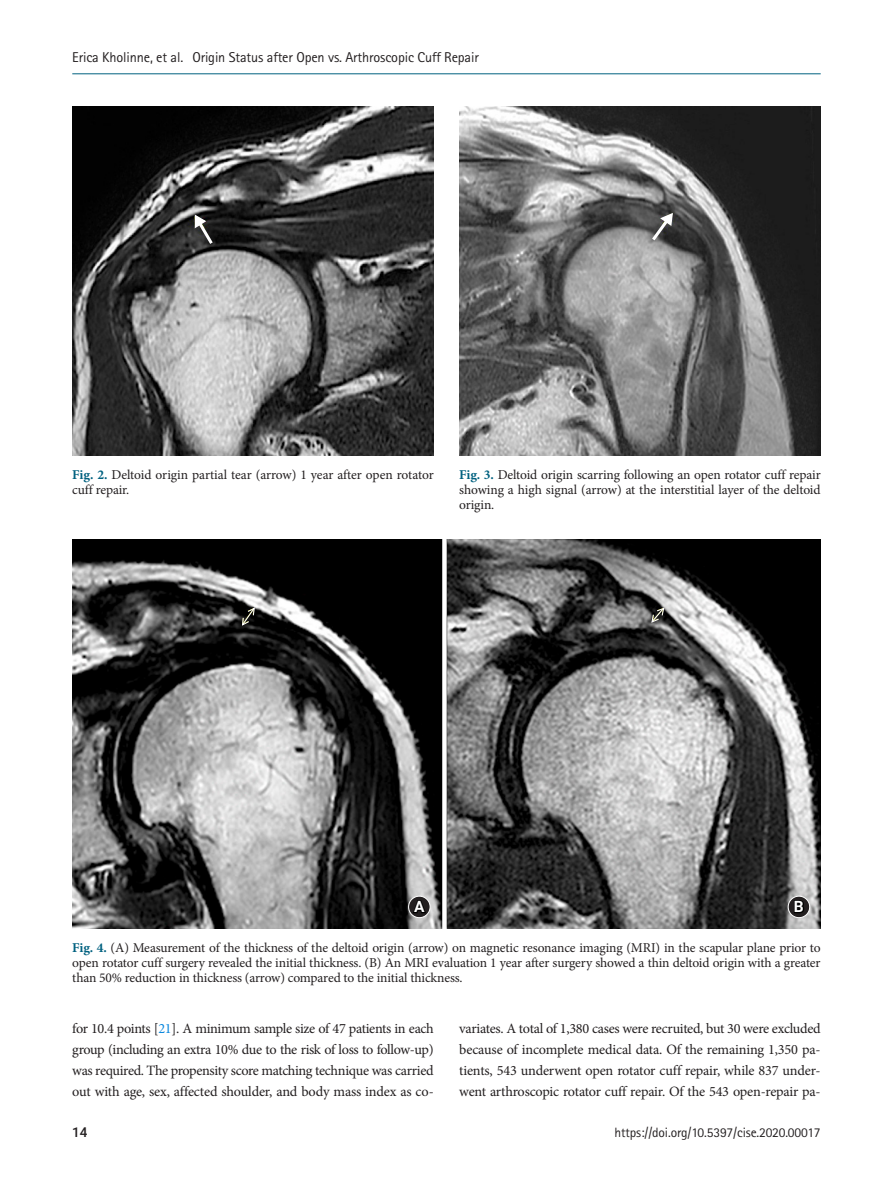
<style>
.page{position:relative;width:893px;height:1191px;background:#fff}
.page>*{position:absolute;margin:0;border:0;box-sizing:border-box;transform-origin:0 0}
.t1{font:700 15.6px "Roboto";color:#fff}
.body{font:14.25px/21.3px "Minion Pro";letter-spacing:-.015em;color:#231f20;text-align:justify}
.t2{font:14.25px "Rotis Sans Serif Std";letter-spacing:-.01em;color:#231f20}
.fig-caption{font:13.5px/15px "Minion Pro";letter-spacing:-.01em;color:#231f20;text-align:justify}
.t3{font:13.5px "Rotis Sans Serif Std";letter-spacing:-.01em;color:#231f20}
.t4{font:500 13.5px "Roboto";color:#231f20}
.s1{font-weight:700;color:#006180}
.s2{color:#0b88de}
</style>
<div class="page">
<img style="left:72px;top:106px;width:362px;height:349px">
<img style="left:459px;top:106px;width:362px;height:349px">
<img style="left:72px;top:539px;width:749px;height:389px">
<svg style="left:788px;top:896px;width:22px;height:21px"></svg>
<div style="left:788px;top:895px;width:22px;height:23px;border:1px solid #fff;border-radius:50%"></div>
<svg style="left:793px;top:898px;width:13px;height:16px"></svg>
<svg style="left:409px;top:896px;width:21px;height:21px"></svg>
<div style="left:408px;top:895px;width:22px;height:23px;border:1px solid #fff;border-radius:50%"></div>
<svg style="left:411px;top:899px;width:17px;height:16px"></svg>
<svg style="left:241px;top:606px;width:14px;height:20px"></svg>
<svg style="left:651px;top:607px;width:14px;height:16px"></svg>
<svg style="left:649px;top:212px;width:25px;height:32px"></svg>
<svg style="left:193px;top:214px;width:23px;height:33px"></svg>
<hr style="left:72px;top:73px;width:749px;height:1px;background:#006180">
<p class="t2" style="left:72px;top:49px;width:408px">Erica Kholinne, et al. Origin Status after Open vs. Arthroscopic Cuff Repair</p>
<p class="fig-caption" style="left:72px;top:467px;width:363px"><span class="s1">Fig. 2.</span> Deltoid origin partial tear (arrow) 1 year after open rotator cuff repair.</p>
<p class="fig-caption" style="left:459px;top:467px;width:363px"><span class="s1">Fig. 3.</span> Deltoid origin scarring following an open rotator cuff repair showing a high signal (arrow) at the interstitial layer of the deltoid origin.</p>
<p class="t1" style="left:414px;top:895px;width:12px">A</p>
<p class="t1" style="left:794px;top:895px;width:11px">B</p>
<p class="fig-caption" style="left:72px;top:940px;width:750px"><span class="s1">Fig. 4.</span> (A) Measurement of the thickness of the deltoid origin (arrow) on magnetic resonance imaging (MRI) in the scapular plane prior to open rotator cuff surgery revealed the initial thickness. (B) An MRI evaluation 1 year after surgery showed a thin deltoid origin with a greater than 50% reduction in thickness (arrow) compared to the initial thickness.</p>
<p class="body" style="left:72px;top:1017px;width:363px">for 10.4 points [<span class="s2">21</span>]. A minimum sample size of 47 patients in each group (including an extra 10% due to the risk of loss to follow-up) was required. The propensity score matching technique was carried out with age, sex, affected shoulder, and body mass index as co-</p>
<p class="body" style="left:459px;top:1017px;width:363px">variates. A total of 1,380 cases were recruited, but 30 were excluded because of incomplete medical data. Of the remaining 1,350 pa&shy;tients, 543 underwent open rotator cuff repair, while 837 under&shy;went arthroscopic rotator cuff repair. Of the 543 open-repair pa-</p>
<p class="t4" style="left:72px;top:1123px;width:17px">14</p>
<p class="t3" style="left:615px;top:1124px;width:208px">https://doi.org/10.5397/cise.2020.00017</p>
</div>
